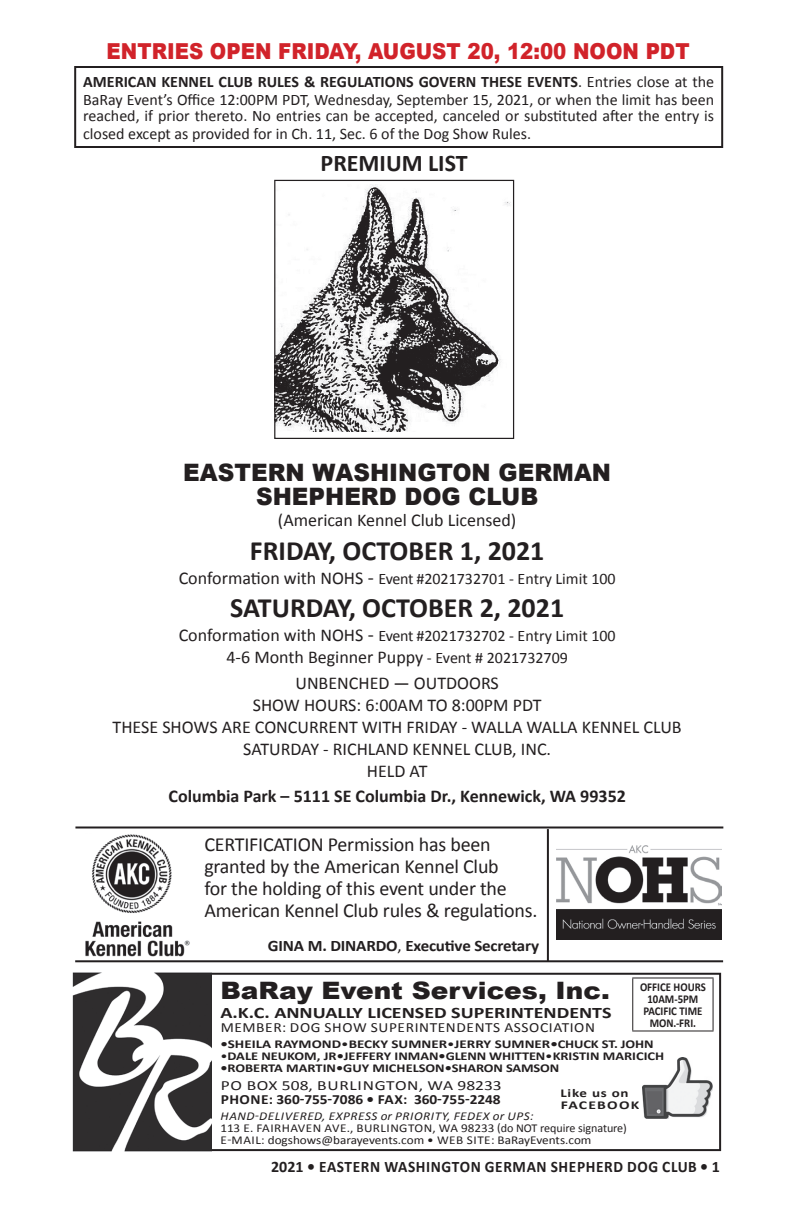
<style>
.page{position:relative;width:792px;height:1224px;background:#fff}
.page>*{position:absolute;margin:0;border:0;box-sizing:border-box;transform-origin:0 0}
.t1{font:700 28px "Calibri";color:#231f20}
.MainText27{font:900 24px "Arial";color:#231f20;scale:.96 1}
.MainText27-2{font:900 24px "Arial";color:#231f20;scale:1.1 1}
.t2{font:700 24px "Calibri";color:#231f20}
.t3{font:900 22px "Arial";color:#d1232a;scale:.9 1}
.t4{font:20px/22px "Calibri";letter-spacing:-.01em;color:#231f20}
.t5{font:18px "Calibri";color:#231f20}
.t6{font:700 18px "Calibri";color:#231f20}
.MainText27-3{font:16px/18px "Calibri";color:#231f20}
.t7{font:700 16px "Calibri";letter-spacing:.04em;color:#231f20}
.t8{font:700 16px "Calibri";color:#231f20;scale:1.25 1}
.t9{font:700 16px "Calibri";color:#231f20;scale:1.06 1}
.MainText27-4{font:14px "Calibri";letter-spacing:.04em;color:#231f20;scale:1.1 1}
.t10{font:700 14px "Calibri";letter-spacing:-.005em;color:#231f20;scale:1.1 1}
.MainText27-5{font:14px "Calibri";letter-spacing:.04em;color:#231f20;scale:1.25 1}
.t11{font:12px "Calibri";color:#231f20;scale:1.1 1}
.MainText27-6{font:700 12px "Calibri";color:#231f20;scale:1.2 1}
.MainText27-7{font:700 12px "Calibri";color:#231f20;scale:1.25 1}
.t12{font:italic 12px "Calibri";letter-spacing:.04em;color:#231f20;scale:1.1 1}
.MainText27-8{font:700 12px "Calibri";color:#231f20;scale:.9 1}
.MainText27-9{font:700 12px "Calibri";letter-spacing:.08em;color:#231f20;scale:1.3 1}
.s1{font-weight:700}
.s2{font-size:18px}
.s3{font-size:20px}
.s4{font-size:16px}
.s5{font-weight:400}
</style>
<div class="page">
<div style="left:73px;top:973px;width:648px;height:178px;border:2px solid #231f20"></div>
<img style="left:642px;top:1058px;width:70px;height:60px">
<hr style="left:632px;top:977px;width:82px;height:1px;background:#231f20">
<hr style="left:632px;top:978px;width:1px;height:52px;background:#231f20">
<hr style="left:713px;top:978px;width:1px;height:52px;background:#231f20">
<hr style="left:632px;top:1030px;width:82px;height:1px;background:#231f20">
<img style="left:72px;top:972px;width:139px;height:180px">
<img style="left:557px;top:846px;width:165px;height:94px">
<img style="left:85px;top:834px;width:105px;height:123px">
<hr style="left:75px;top:827px;width:648px;height:2px;background:#231f20">
<hr style="left:75px;top:960px;width:648px;height:2px;background:#231f20">
<hr style="left:547px;top:829px;width:1px;height:133px;background:#231f20">
<hr style="left:74px;top:66px;width:649px;height:2px;background:#231f20">
<hr style="left:74px;top:68px;width:2px;height:78px;background:#231f20">
<hr style="left:721px;top:68px;width:2px;height:78px;background:#231f20">
<hr style="left:74px;top:146px;width:649px;height:2px;background:#231f20">
<img style="left:276px;top:185px;width:235px;height:246px">
<div style="left:274px;top:180px;width:240px;height:259px;border:1px solid #231f20"></div>
<p class="t3" style="left:107px;top:35px;width:649px">ENTRIES OPEN FRIDAY, AUGUST 20, 12:00 NOON PDT</p>
<p class="MainText27-3" style="left:83px;top:73px;width:633px"><span class="s1">AMERICAN KENNEL CLUB RULES &amp; REGULATIONS GOVERN THESE EVENTS</span>. Entries close at the<br>BaRay Event’s Office 12:00PM PDT, Wednesday, September 15, 2021, or when the limit has been</p>
<p class="MainText27-3" style="left:83px;top:107px;width:632px">reached, if prior thereto. No entries can be accepted, canceled or substituted after the entry is closed except as provided for in Ch. 11, Sec. 6 of the Dog Show Rules.</p>
<p class="t2" style="left:321px;top:148px;width:148px">PREMIUM LIST</p>
<p class="MainText27" style="left:183px;top:455px;width:447px">EASTERN WASHINGTON GERMAN</p>
<p class="MainText27" style="left:256px;top:479px;width:296px">SHEPHERD DOG CLUB</p>
<p class="t5" style="left:278px;top:509px;width:240px">(American Kennel Club Licensed)</p>
<p class="t1" style="left:250px;top:533px;width:296px">FRIDAY, OCTOBER 1, 2021</p>
<p class="MainText27-3" style="left:179px;top:570px;width:439px"><span class="s2">Conformation with NOHS</span> <span class="s3">-</span> Event #2021732701 - Entry Limit 100</p>
<p class="t1" style="left:230px;top:590px;width:336px">SATURDAY, OCTOBER 2, 2021</p>
<p class="MainText27-3" style="left:179px;top:627px;width:439px"><span class="s2">Conformation with NOHS</span> <span class="s3">-</span> Event #2021732702 - Entry Limit 100</p>
<p class="t5" style="left:227px;top:646px;width:343px">4-6 Month Beginner Puppy <span class="s4">- Event # 2021732709</span></p>
<p class="t5" style="left:295px;top:671px;width:205px">UNBENCHED — OUTDOORS</p>
<p class="t5" style="left:253px;top:693px;width:290px">SHOW HOURS: 6:00AM TO 8:00PM PDT</p>
<p class="t5" style="left:113px;top:715px;width:571px">THESE SHOWS ARE CONCURRENT WITH FRIDAY - WALLA WALLA KENNEL CLUB</p>
<p class="t5" style="left:243px;top:737px;width:309px">SATURDAY - RICHLAND KENNEL CLUB, INC.</p>
<p class="t5" style="left:367px;top:759px;width:62px">HELD AT</p>
<p class="t6" style="left:168px;top:785px;width:459px">Columbia Park – 5111 SE Columbia Dr., Kennewick, WA 99352</p>
<p class="t4" style="left:204px;top:833px;width:335px">CERTIFICATION Permission has been granted by the American Kennel Club<br>for the holding of this event under the American Kennel Club rules &amp; regulations.</p>
<p class="t9" style="left:268px;top:935px;width:257px">GINA M. DINARDO<span class="s5">,</span> Executive Secretary</p>
<p class="MainText27-2" style="left:220px;top:973px;width:356px">BaRay Event Services, Inc.</p>
<p class="t8" style="left:220px;top:1002px;width:314px">A.K.C. ANNUALLY LICENSED SUPERINTENDENTS</p>
<p class="MainText27-4" style="left:221px;top:1018px;width:342px">MEMBER: DOG SHOW SUPERINTENDENTS ASSOCIATION</p>
<p class="MainText27-7" style="left:220px;top:1036px;width:348px">•SHEILA RAYMOND<span class="s5">•</span>BECKY SUMNER<span class="s5">•</span>JERRY SUMNER•CHUCK ST. JOHN</p>
<p class="MainText27-6" style="left:220px;top:1048px;width:371px"><span class="s5">•</span>DALE NEUKOM, JR•JEFFERY INMAN•GLENN WHITTEN<span class="s5">•</span>KRISTIN MARICICH</p>
<p class="MainText27-6" style="left:220px;top:1060px;width:284px">•ROBERTA MARTIN•GUY MICHELSON•SHARON SAMSON</p>
<p class="MainText27-5" style="left:221px;top:1076px;width:226px">PO BOX 508, BURLINGTON, WA 98233</p>
<p class="t10" style="left:221px;top:1090px;width:256px">PHONE: 360-755-7086 • FAX: 360-755-2248</p>
<p class="t12" style="left:221px;top:1108px;width:286px">HAND-DELIVERED, EXPRESS or PRIORITY, FEDEX or UPS:</p>
<p class="t11" style="left:220px;top:1120px;width:371px">113 E. FAIRHAVEN AVE., BURLINGTON, WA 98233 (do NOT require signature)</p>
<p class="t11" style="left:221px;top:1132px;width:339px">E-MAIL: dogshows@barayevents.com • WEB SITE: BaRayEvents.com</p>
<p class="MainText27-8" style="left:640px;top:979px;width:75px">OFFICE HOURS</p>
<p class="MainText27-8" style="left:647px;top:991px;width:58px">10AM-5PM</p>
<p class="MainText27-8" style="left:643px;top:1003px;width:67px">PACIFIC TIME</p>
<p class="MainText27-8" style="left:650px;top:1015px;width:53px">MON.-FRI.</p>
<p class="MainText27-7" style="left:561px;top:1085px;width:56px">Like us on</p>
<p class="MainText27-9" style="left:561px;top:1097px;width:62px">FACEBOOK</p>
<p class="t7" style="left:271px;top:1156px;width:450px">2021 • EASTERN WASHINGTON GERMAN SHEPHERD DOG CLUB • 1</p>
</div>
